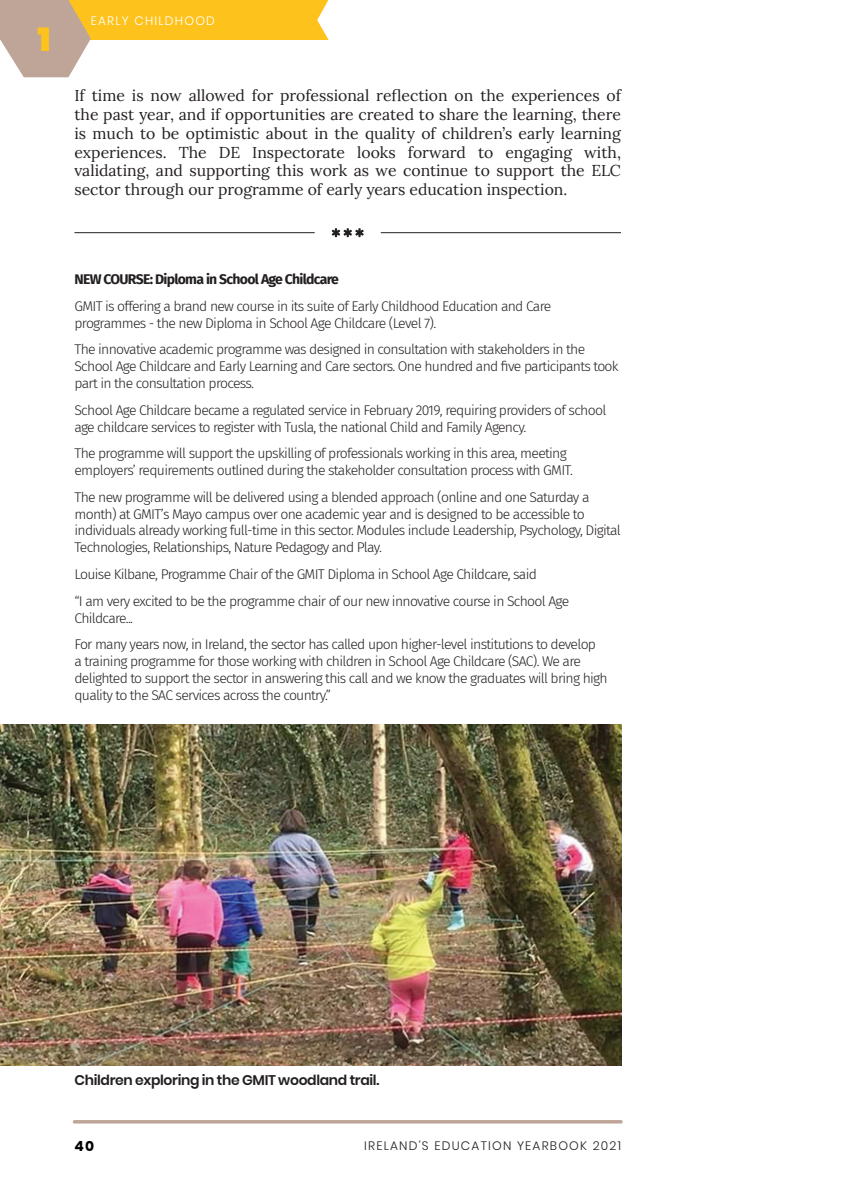
<style>
.page{position:relative;width:844px;height:1191px;background:#fff}
.page>*{position:absolute;margin:0;border:0;box-sizing:border-box;transform-origin:0 0}
.t1{font:900 33.25px "Poppins";color:#fec21d}
.t2{font:15.75px/18.9px "Lora";color:#231f20;text-align:justify}
.t3{font:300 14px/16.8px "Fira Sans";letter-spacing:-.05em;color:#231f20}
.t4{font:600 14px "Poppins";letter-spacing:-.025em;color:#231f20}
.t5{font:700 14px "Fira Sans";letter-spacing:-.05em;color:#231f20}
.t6{font:700 14px "Poppins";color:#000}
.t7{font:300 12.25px "Poppins";letter-spacing:.1em;color:#231f20}
.t8{font:300 12.25px "Poppins";letter-spacing:.1em;color:#fff}
</style>
<div class="page">
<div style="left:0;top:0;width:340px;height:40px;background:#fec21d"></div>
<hr style="left:74px;top:1120px;width:547px;height:3px;background:#bfa598">
<svg style="left:0;top:0;width:91px;height:77px"></svg>
<svg style="left:317px;top:0;width:23px;height:40px"></svg>
<svg style="left:331px;top:228px;width:32px;height:9px"></svg>
<hr style="left:74px;top:232px;width:240px;height:1px;background:#231f20">
<hr style="left:380px;top:232px;width:241px;height:1px;background:#231f20">
<img style="left:0;top:724px;width:621px;height:341px">
<h1 class="t1" style="left:38px;top:20px;width:15px">1</h1>
<p class="t8" style="left:91px;top:14px;width:126px">EARLY CHILDHOOD</p>
<p class="t2" style="left:74px;top:85px;width:548px">If time is now allowed for professional reflection on the experiences of the past year, and if opportunities are created to share the learning, there is much to be optimistic about in the quality of children’s early learning experiences. The DE Inspectorate looks forward to engaging with, validating, and supporting this work as we continue to support the ELC sector through our programme of early years education inspection.</p>
<p class="t5" style="left:74px;top:267px;width:266px">NEW COURSE: Diploma in School Age Childcare</p>
<p class="t3" style="left:74px;top:297px;width:478px">GMIT is offering a brand new course in its suite of Early Childhood Education and Care programmes - the new Diploma in School Age Childcare (Level 7).</p>
<p class="t3" style="left:74px;top:341px;width:545px">The innovative academic programme was designed in consultation with stakeholders in the<br>School Age Childcare and Early Learning and Care sectors. One hundred and five participants took part in the consultation process.</p>
<p class="t3" style="left:74px;top:401px;width:533px">School Age Childcare became a regulated service in February 2019, requiring providers of school age childcare services to register with Tusla, the national Child and Family Agency.</p>
<p class="t3" style="left:74px;top:445px;width:500px">The programme will support the upskilling of professionals working in this area, meeting employers’ requirements outlined during the stakeholder consultation process with GMIT.</p>
<p class="t3" style="left:74px;top:488px;width:548px">The new programme will be delivered using a blended approach (online and one Saturday a month) at GMIT’s Mayo campus over one academic year and is designed to be accessible to individuals already working full-time in this sector. Modules include Leadership, Psychology, Digital Technologies, Relationships, Nature Pedagogy and Play.</p>
<p class="t3" style="left:74px;top:560px;width:496px;line-height:26.8px">Louise Kilbane, Programme Chair of the GMIT Diploma in School Age Childcare, said<br>“I am very excited to be the programme chair of our new innovative course in School Age</p>
<p class="t3" style="left:74px;top:604px;width:523px;line-height:26.8px">Childcare...<br>For many years now, in Ireland, the sector has called upon higher-level institutions to develop</p>
<p class="t3" style="left:74px;top:652px;width:534px">a training programme for those working with children in School Age Childcare (SAC). We are delighted to support the sector in answering this call and we know the graduates will bring high quality to the SAC services across the country.”</p>
<p class="t4" style="left:74px;top:1071px;width:306px">Children exploring in the GMIT woodland trail.</p>
<p class="t6" style="left:74px;top:1138px;width:21px">40</p>
<p class="t7" style="left:364px;top:1138px;width:8px">IRELA</p>
<p class="t7" style="left:399px;top:1138px;width:127px">ND’S EDUCATION YEAR</p>
<p class="t7" style="left:549px;top:1138px;width:73px">BOOK 2021</p>
</div>
